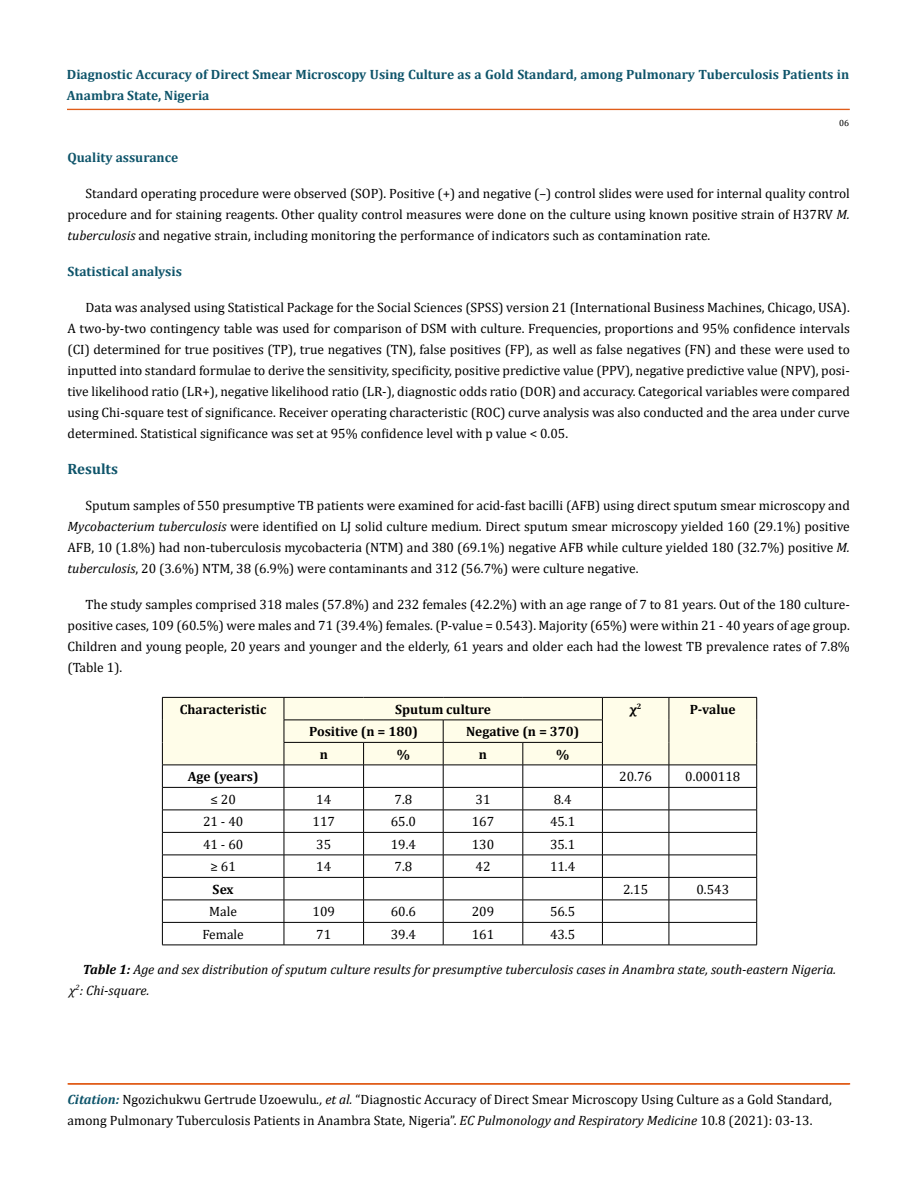
<style>
.page{position:relative;width:917px;height:1188px;background:#fff}
.page>*{position:absolute;margin:0;border:0;box-sizing:border-box;transform-origin:0 0}
.t1{font:700 15px "Cambria";color:#0e546a}
.t2{font:13.5px/21px "Cambria";color:#000;text-align:justify}
.t3{font:700 13.5px/21px "Cambria";color:#0e546a}
.t4{font:italic 13.5px/20.2px "Cambria";color:#000}
.t5{font:700 13.5px "Cambria";color:#000}
.t6{font:9px "Cambria";color:#000}
.s1{font-style:italic}
.s2{font-weight:700}
.s3{font-weight:700;font-style:italic;color:#0e546a}
</style>
<div class="page">
<div style="left:67px;top:109px;width:782px;height:1px;border:1px solid #e05d1a"></div>
<div style="left:68px;top:1084px;width:781px;height:1px;border:1px solid #e05d1a"></div>
<svg style="left:162px;top:697px;width:595px;height:248px"></svg>
<hr style="left:162px;top:945px;width:122px;height:1px;background:#000">
<hr style="left:284px;top:945px;width:79px;height:1px;background:#000">
<hr style="left:363px;top:945px;width:80px;height:1px;background:#000">
<hr style="left:443px;top:945px;width:80px;height:1px;background:#000">
<hr style="left:523px;top:945px;width:79px;height:1px;background:#000">
<hr style="left:602px;top:945px;width:67px;height:1px;background:#000">
<hr style="left:669px;top:945px;width:87px;height:1px;background:#000">
<p class="t3" style="left:67px;top:63px;width:783px">Diagnostic Accuracy of Direct Smear Microscopy Using Culture as a Gold Standard, among Pulmonary Tuberculosis Patients in<br>Anambra State, Nigeria</p>
<p class="t6" style="left:839px;top:118px;width:11px">06</p>
<p class="t3" style="left:68px;top:146px;width:112px">Quality assurance</p>
<p class="t2" style="left:68px;top:183px;width:783px;text-indent:18px">Standard operating procedure were observed (SOP). Positive (+) and negative (–) control slides were used for internal quality control procedure and for staining reagents. Other quality control measures were done on the culture using known positive strain of H37RV <span class="s1">M. tuberculosis</span> and negative strain, including monitoring the performance of indicators such as contamination rate.</p>
<p class="t3" style="left:68px;top:260px;width:116px">Statistical analysis</p>
<p class="t2" style="left:68px;top:297px;width:783px;text-indent:18px">Data was analysed using Statistical Package for the Social Sciences (SPSS) version 21 (International Business Machines, Chicago, USA).<br>A two-by-two contingency table was used for comparison of DSM with culture. Frequencies, proportions and 95% confidence intervals (CI) determined for true positives (TP), true negatives (TN), false positives (FP), as well as false negatives (FN) and these were used to inputted into standard formulae to derive the sensitivity, specificity, positive predictive value (PPV), negative predictive value (NPV), posi&shy;tive likelihood ratio (LR+), negative likelihood ratio (LR-), diagnostic odds ratio (DOR) and accuracy. Categorical variables were compared using Chi-square test of significance. Receiver operating characteristic (ROC) curve analysis was also conducted and the area under curve determined. Statistical significance was set at 95% confidence level with p value &lt; 0.05.</p>
<p class="t1" style="left:68px;top:458px;width:52px">Results</p>
<p class="t2" style="left:68px;top:495px;width:783px;text-indent:18px">Sputum samples of 550 presumptive TB patients were examined for acid-fast bacilli (AFB) using direct sputum smear microscopy and <span class="s1">Mycobacterium tuberculosis</span> were identified on LJ solid culture medium. Direct sputum smear microscopy yielded 160 (29.1%) positive AFB, 10 (1.8%) had non-tuberculosis mycobacteria (NTM) and 380 (69.1%) negative AFB while culture yielded 180 (32.7%) positive <span class="s1">M. tuberculosis</span>, 20 (3.6%) NTM, 38 (6.9%) were contaminants and 312 (56.7%) were culture negative.</p>
<p class="t2" style="left:68px;top:594px;width:783px;text-indent:18px">The study samples comprised 318 males (57.8%) and 232 females (42.2%) with an age range of 7 to 81 years. Out of the 180 culture&shy;positive cases, 109 (60.5%) were males and 71 (39.4%) females. (P-value = 0.543). Majority (65%) were within 21 - 40 years of age group.<br>Children and young people, 20 years and younger and the elderly, 61 years and older each had the lowest TB prevalence rates of 7.8% (Table 1).</p>
<p class="t5" style="left:180px;top:700px;width:88px">Characteristic</p>
<p class="t5" style="left:395px;top:700px;width:97px">Sputum culture</p>
<p class="t5" style="left:629px;top:700px;width:13px">χ<sup>2</sup></p>
<p class="t5" style="left:690px;top:700px;width:47px">P-value</p>
<p class="t5" style="left:309px;top:722px;width:110px">Positive (n = 180)</p>
<p class="t5" style="left:466px;top:722px;width:115px">Negative (n = 370)</p>
<p class="t5" style="left:320px;top:745px;width:10px">n</p>
<p class="t5" style="left:397px;top:745px;width:15px">%</p>
<p class="t5" style="left:479px;top:745px;width:10px">n</p>
<p class="t5" style="left:556px;top:745px;width:15px">%</p>
<p class="t5" style="left:188px;top:767px;width:72px">Age (years)</p>
<p class="t2" style="left:619px;top:766px;width:34px">20.76</p>
<p class="t2" style="left:685px;top:766px;width:57px">0.000118</p>
<p class="t2" style="left:210px;top:789px;width:27px">≤ 20</p>
<p class="t2" style="left:316px;top:789px;width:16px">14</p>
<p class="t2" style="left:394px;top:789px;width:19px">7.8</p>
<p class="t2" style="left:475px;top:789px;width:16px">31</p>
<p class="t2" style="left:553px;top:789px;width:19px">8.4</p>
<p class="t2" style="left:203px;top:811px;width:42px">21 - 40</p>
<p class="t2" style="left:312px;top:811px;width:24px">117</p>
<p class="t2" style="left:391px;top:811px;width:27px">65.0</p>
<p class="t2" style="left:472px;top:811px;width:24px">167</p>
<p class="t2" style="left:550px;top:811px;width:27px">45.1</p>
<p class="t2" style="left:203px;top:834px;width:42px">41 - 60</p>
<p class="t2" style="left:316px;top:834px;width:16px">35</p>
<p class="t2" style="left:391px;top:834px;width:27px">19.4</p>
<p class="t2" style="left:472px;top:834px;width:24px">130</p>
<p class="t2" style="left:550px;top:834px;width:27px">35.1</p>
<p class="t2" style="left:210px;top:856px;width:27px">≥ 61</p>
<p class="t2" style="left:316px;top:856px;width:16px">14</p>
<p class="t2" style="left:394px;top:856px;width:19px">7.8</p>
<p class="t2" style="left:475px;top:856px;width:16px">42</p>
<p class="t2" style="left:550px;top:856px;width:27px">11.4</p>
<p class="t5" style="left:213px;top:880px;width:23px">Sex</p>
<p class="t2" style="left:623px;top:879px;width:27px">2.15</p>
<p class="t2" style="left:696px;top:879px;width:34px">0.543</p>
<p class="t2" style="left:209px;top:901px;width:29px">Male</p>
<p class="t2" style="left:312px;top:901px;width:24px">109</p>
<p class="t2" style="left:391px;top:901px;width:27px">60.6</p>
<p class="t2" style="left:472px;top:901px;width:24px">209</p>
<p class="t2" style="left:550px;top:901px;width:27px">56.5</p>
<p class="t2" style="left:202px;top:924px;width:43px">Female</p>
<p class="t2" style="left:316px;top:924px;width:16px">71</p>
<p class="t2" style="left:391px;top:924px;width:27px">39.4</p>
<p class="t2" style="left:472px;top:924px;width:24px">161</p>
<p class="t2" style="left:550px;top:924px;width:27px">43.5</p>
<p class="t4" style="left:69px;top:959px;width:768px;text-indent:14px"><span class="s2">Table 1:</span> Age and sex distribution of sputum culture results for presumptive tuberculosis cases in Anambra state, south-eastern Nigeria. χ<sup>2</sup>: Chi-square.</p>
<p class="t2" style="left:68px;top:1089px;width:765px"><span class="s3">Citation:</span> Ngozichukwu Gertrude Uzoewulu<span class="s1">., et al.</span> “Diagnostic Accuracy of Direct Smear Microscopy Using Culture as a Gold Standard, among Pulmonary Tuberculosis Patients in Anambra State, Nigeria”. <span class="s1">EC Pulmonology and Respiratory Medicine</span> 10.8 (2021): 03-13.</p>
</div>
